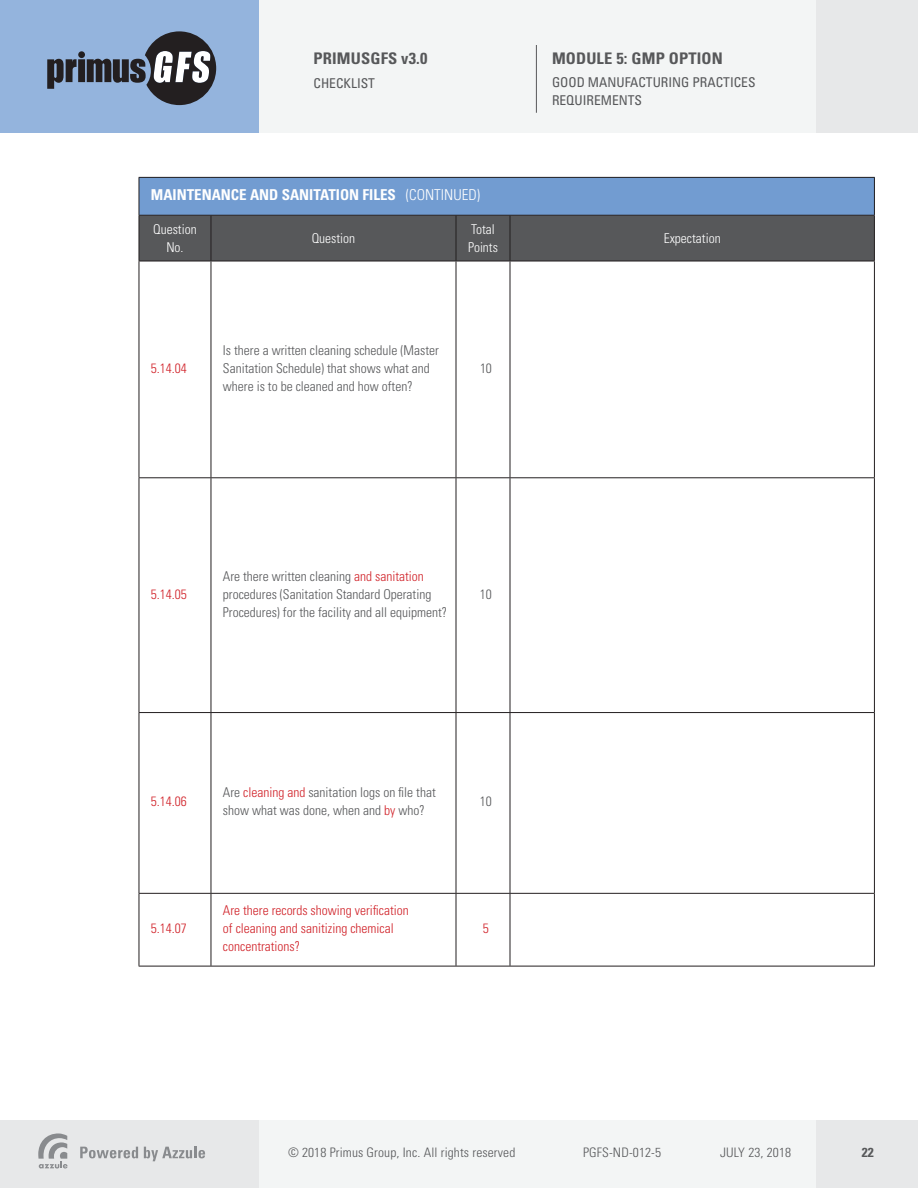
<style>
.page{position:relative;width:918px;height:1188px;background:#fff}
.page>*{position:absolute;margin:0;border:0;box-sizing:border-box;transform-origin:0 0}
.t1{font:700 condensed 16.05px "Univers LT Std";letter-spacing:.01em;color:#57585a}
.t2{font:700 condensed 15px "Univers LT Std";color:#fff}
.t3{font:300 condensed 13.5px/18px "Univers LT Std";color:#57585a}
.t4{font:300 condensed 13.5px/18px "Univers LT Std";color:#d1232a}
.t5{font:condensed 13.5px/18px "Univers LT Std";color:#57585a}
.t6{font:300 condensed 13.5px/18px "Univers LT Std";color:#fff;text-align:center}
.t7{font:300 condensed 13.05px "Univers LT Std";letter-spacing:.01em;color:#57585a}
.t8{font:700 condensed 13.05px "Univers LT Std";color:#57585a}
.s1{font-weight:300}
.s2{color:#d1232a}
</style>
<div class="page">
<div style="left:0;top:0;width:918px;height:132px;background:#f3f5f5"></div>
<div style="left:816px;top:0;width:102px;height:132px;background:#e7e8e9"></div>
<div style="left:0;top:0;width:259px;height:133px;background:#94b4dd"></div>
<svg style="left:47px;top:59px;width:30px;height:30px"></svg>
<div style="left:78px;top:59px;width:7px;height:23px;background:#231f20"></div>
<div style="left:78px;top:51px;width:7px;height:7px;background:#231f20;border-radius:50%"></div>
<svg style="left:87px;top:31px;width:129px;height:74px"></svg>
<div style="left:0;top:1120px;width:918px;height:68px;background:#f3f5f5"></div>
<div style="left:816px;top:1120px;width:102px;height:68px;background:#e7e8e9"></div>
<div style="left:0;top:1120px;width:259px;height:68px;background:#e7e8e9"></div>
<svg style="left:80px;top:1147px;width:58px;height:11px"></svg>
<svg style="left:144px;top:1147px;width:61px;height:14px"></svg>
<svg style="left:38px;top:1133px;width:30px;height:35px"></svg>
<hr style="left:536px;top:45px;width:1px;height:68px;background:#57585a">
<div style="left:139px;top:177px;width:735px;height:38px;background:#729cd1"></div>
<div style="left:140px;top:216px;width:734px;height:45px;background:#57585a"></div>
<hr style="left:139px;top:177px;width:72px;height:1px;background:#231f20">
<hr style="left:139px;top:178px;width:1px;height:37px;background:#231f20">
<hr style="left:211px;top:177px;width:245px;height:1px;background:#231f20">
<hr style="left:456px;top:177px;width:54px;height:1px;background:#231f20">
<hr style="left:510px;top:177px;width:365px;height:1px;background:#231f20">
<hr style="left:874px;top:178px;width:1px;height:37px;background:#231f20">
<hr style="left:139px;top:215px;width:72px;height:1px;background:#231f20">
<hr style="left:139px;top:216px;width:1px;height:45px;background:#231f20">
<hr style="left:211px;top:215px;width:245px;height:1px;background:#231f20">
<hr style="left:211px;top:216px;width:1px;height:45px;background:#231f20">
<hr style="left:456px;top:215px;width:54px;height:1px;background:#231f20">
<hr style="left:456px;top:216px;width:1px;height:45px;background:#231f20">
<hr style="left:510px;top:215px;width:365px;height:1px;background:#231f20">
<hr style="left:510px;top:216px;width:1px;height:45px;background:#231f20">
<hr style="left:874px;top:216px;width:1px;height:45px;background:#231f20">
<hr style="left:139px;top:261px;width:72px;height:1px;background:#231f20">
<hr style="left:139px;top:261px;width:1px;height:216px;background:#231f20">
<hr style="left:211px;top:261px;width:245px;height:1px;background:#231f20">
<hr style="left:211px;top:261px;width:1px;height:216px;background:#231f20">
<hr style="left:456px;top:261px;width:54px;height:1px;background:#231f20">
<hr style="left:456px;top:261px;width:1px;height:216px;background:#231f20">
<hr style="left:510px;top:261px;width:365px;height:1px;background:#231f20">
<hr style="left:510px;top:261px;width:1px;height:216px;background:#231f20">
<hr style="left:874px;top:261px;width:1px;height:216px;background:#231f20">
<hr style="left:139px;top:477px;width:72px;height:1px;background:#231f20">
<hr style="left:139px;top:478px;width:1px;height:234px;background:#231f20">
<hr style="left:211px;top:477px;width:245px;height:1px;background:#231f20">
<hr style="left:211px;top:478px;width:1px;height:234px;background:#231f20">
<hr style="left:456px;top:477px;width:54px;height:1px;background:#231f20">
<hr style="left:456px;top:478px;width:1px;height:234px;background:#231f20">
<hr style="left:510px;top:477px;width:365px;height:1px;background:#231f20">
<hr style="left:510px;top:478px;width:1px;height:234px;background:#231f20">
<hr style="left:874px;top:478px;width:1px;height:234px;background:#231f20">
<hr style="left:139px;top:712px;width:72px;height:1px;background:#231f20">
<hr style="left:139px;top:713px;width:1px;height:180px;background:#231f20">
<hr style="left:211px;top:712px;width:245px;height:1px;background:#231f20">
<hr style="left:211px;top:713px;width:1px;height:180px;background:#231f20">
<hr style="left:456px;top:712px;width:54px;height:1px;background:#231f20">
<hr style="left:456px;top:713px;width:1px;height:180px;background:#231f20">
<hr style="left:510px;top:712px;width:365px;height:1px;background:#231f20">
<hr style="left:510px;top:713px;width:1px;height:180px;background:#231f20">
<hr style="left:874px;top:713px;width:1px;height:180px;background:#231f20">
<hr style="left:139px;top:893px;width:72px;height:1px;background:#231f20">
<hr style="left:139px;top:894px;width:1px;height:72px;background:#231f20">
<hr style="left:211px;top:893px;width:245px;height:1px;background:#231f20">
<hr style="left:211px;top:894px;width:1px;height:72px;background:#231f20">
<hr style="left:456px;top:893px;width:54px;height:1px;background:#231f20">
<hr style="left:456px;top:894px;width:1px;height:72px;background:#231f20">
<hr style="left:510px;top:893px;width:365px;height:1px;background:#231f20">
<hr style="left:510px;top:894px;width:1px;height:72px;background:#231f20">
<hr style="left:874px;top:894px;width:1px;height:72px;background:#231f20">
<hr style="left:139px;top:966px;width:72px;height:1px;background:#231f20">
<hr style="left:211px;top:966px;width:245px;height:1px;background:#231f20">
<hr style="left:456px;top:966px;width:54px;height:1px;background:#231f20">
<hr style="left:510px;top:966px;width:365px;height:1px;background:#231f20">
<p class="t1" style="left:314px;top:49px;width:115px">PRIMUSGFS v3.0</p>
<p class="t5" style="left:314px;top:74px;width:63px">CHECKLIST</p>
<p class="t1" style="left:552px;top:49px;width:172px">MODULE 5: GMP OPTION</p>
<p class="t5" style="left:552px;top:73px;width:205px">GOOD MANUFACTURING PRACTICES<br>REQUIREMENTS</p>
<p class="t2" style="left:151px;top:186px;width:331px">MAINTENANCE AND SANITATION FILES <span class="s1">(CONTINUED)</span></p>
<p class="t6" style="left:153px;top:220px;width:45px">Question<br>No.</p>
<p class="t6" style="left:312px;top:229px;width:45px">Question</p>
<p class="t6" style="left:468px;top:220px;width:31px;text-align:left">Total<br>Points</p>
<p class="t6" style="left:664px;top:229px;width:58px">Expectation</p>
<p class="t4" style="left:151px;top:359px;width:37px">5.14.04</p>
<p class="t3" style="left:223px;top:341px;width:217px">Is there a written cleaning schedule (Master<br>Sanitation Schedule) that shows what and where is to be cleaned and how often?</p>
<p class="t3" style="left:480px;top:359px;width:13px">10</p>
<p class="t4" style="left:151px;top:585px;width:37px">5.14.05</p>
<p class="t3" style="left:223px;top:567px;width:226px">Are there written cleaning <span class="s2">and sanitation </span>procedures (Sanitation Standard Operating<br>Procedures) for the facility and all equipment?</p>
<p class="t3" style="left:480px;top:585px;width:13px">10</p>
<p class="t4" style="left:151px;top:793px;width:37px">5.14.06</p>
<p class="t3" style="left:223px;top:784px;width:214px">Are <span class="s2">cleaning and</span> sanitation logs on file that show what was done, when and <span class="s2">by</span> who?</p>
<p class="t3" style="left:480px;top:793px;width:13px">10</p>
<p class="t4" style="left:151px;top:919px;width:37px">5.14.07</p>
<p class="t4" style="left:223px;top:901px;width:187px">Are there records showing verification of cleaning and sanitizing chemical concentrations?</p>
<p class="t4" style="left:483px;top:919px;width:7px">5</p>
<p class="t7" style="left:288px;top:1145px;width:229px">© 2018 Primus Group, Inc. All rights reserved</p>
<p class="t7" style="left:583px;top:1145px;width:80px">PGFS-ND-012-5</p>
<p class="t7" style="left:720px;top:1145px;width:73px">JULY 23, 2018</p>
<p class="t8" style="left:862px;top:1145px;width:14px">22</p>
</div>
